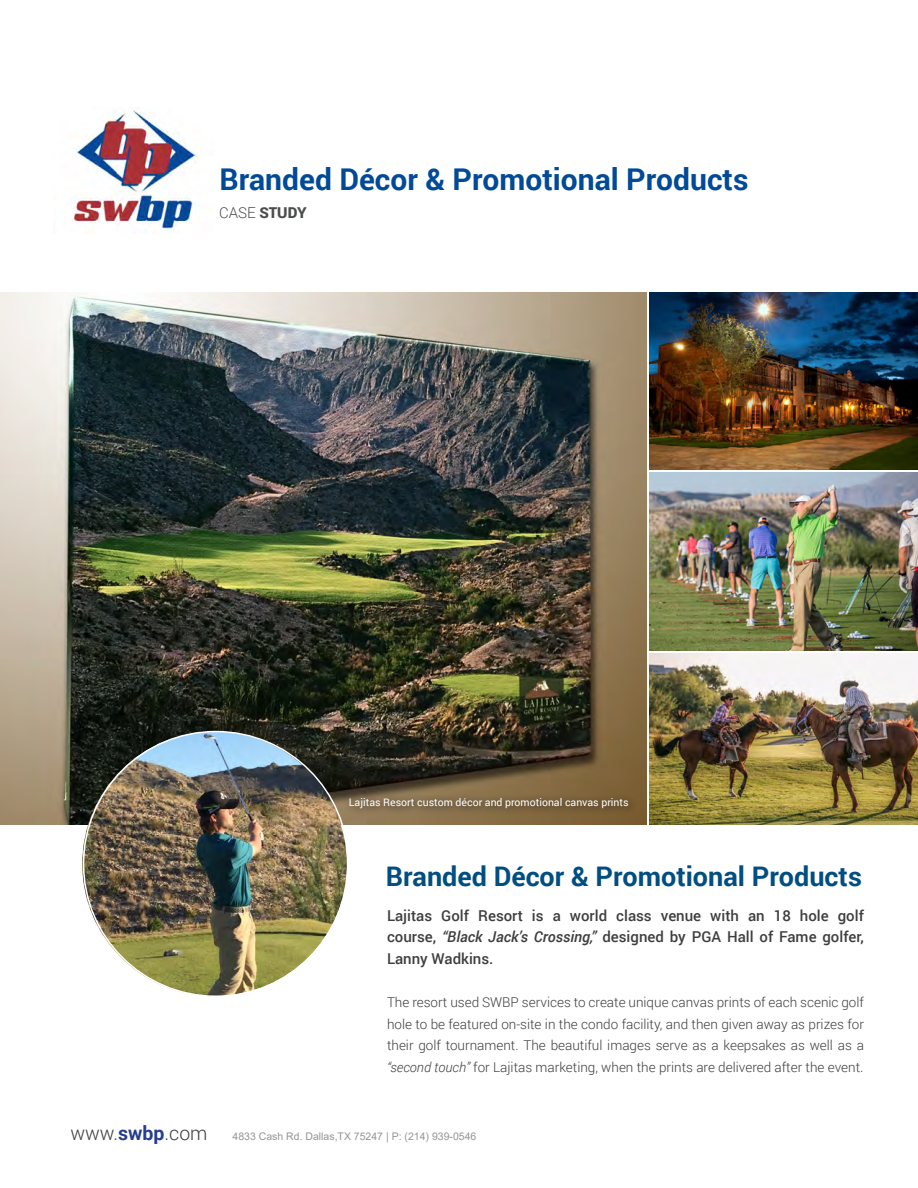
<style>
.page{position:relative;width:918px;height:1188px;background:#fff}
.page>*{position:absolute;margin:0;border:0;box-sizing:border-box;transform-origin:0 0}
.t1{font:700 30px "Roboto";color:#004a98}
.t2{font:700 27px "Roboto";color:#014e82}
.t3{font:300 19.5px "Roboto";color:#3e3e3f}
.t4{font:500 15px/21.6px "Roboto";color:#3e3e3f;text-align:justify}
.t5{font:900 15px "Roboto";color:#4b4c4d}
.t6{font:300 13.5px/21.6px "Roboto";color:#3e3e3f;text-align:justify}
.t7{font:10.5px "Roboto";color:#fff}
.t8{font:10.5px "Arial";color:#939598}
.s1{font-weight:300}
.s2{font-style:italic}
.s3{font-weight:700;color:#253f8e}
</style>
<div class="page">
<img style="left:0;top:292px;width:646px;height:532px">
<img style="left:82px;top:732px;width:265px;height:264px;border-radius:132px">
<div style="left:343px;top:792px;width:294px;height:26px;background:#231f20;opacity:.9"></div>
<img style="left:650px;top:292px;width:268px;height:178px">
<img style="left:650px;top:472px;width:268px;height:178px">
<img style="left:650px;top:653px;width:268px;height:171px">
<img style="left:73px;top:110px;width:125px;height:122px">
<p class="t1" style="left:219px;top:158px;width:531px">Branded Décor &amp; Promotional Products</p>
<p class="t5" style="left:219px;top:202px;width:89px"><span class="s1">CASE</span> STUDY</p>
<p class="t7" style="left:349px;top:795px;width:281px">Lajitas Resort custom décor and promotional canvas prints</p>
<p class="t2" style="left:386px;top:858px;width:478px">Branded Décor &amp; Promotional Products</p>
<p class="t4" style="left:387px;top:904px;width:479px">Lajitas Golf Resort is a world class venue with an 18 hole golf course, <span class="s2">“Black Jack’s Crossing,”</span> designed by PGA Hall of Fame golfer, Lanny Wadkins.</p>
<p class="t6" style="left:387px;top:991px;width:479px">The resort used SWBP services to create unique canvas prints of each scenic golf hole to be featured on-site in the condo facility, and then given away as prizes for their golf tournament. The beautiful images serve as a keepsakes as well as a <span class="s2">“second touch”</span> for Lajitas marketing, when the prints are delivered after the event.</p>
<h3 class="t3" style="left:70px;top:1120px;width:139px">www.<span class="s3">swbp</span>.com</h3>
<p class="t8" style="left:233px;top:1129px;width:245px">4833 Cash Rd. Dallas,TX 75247 | P: (214) 939-0546</p>
</div>
